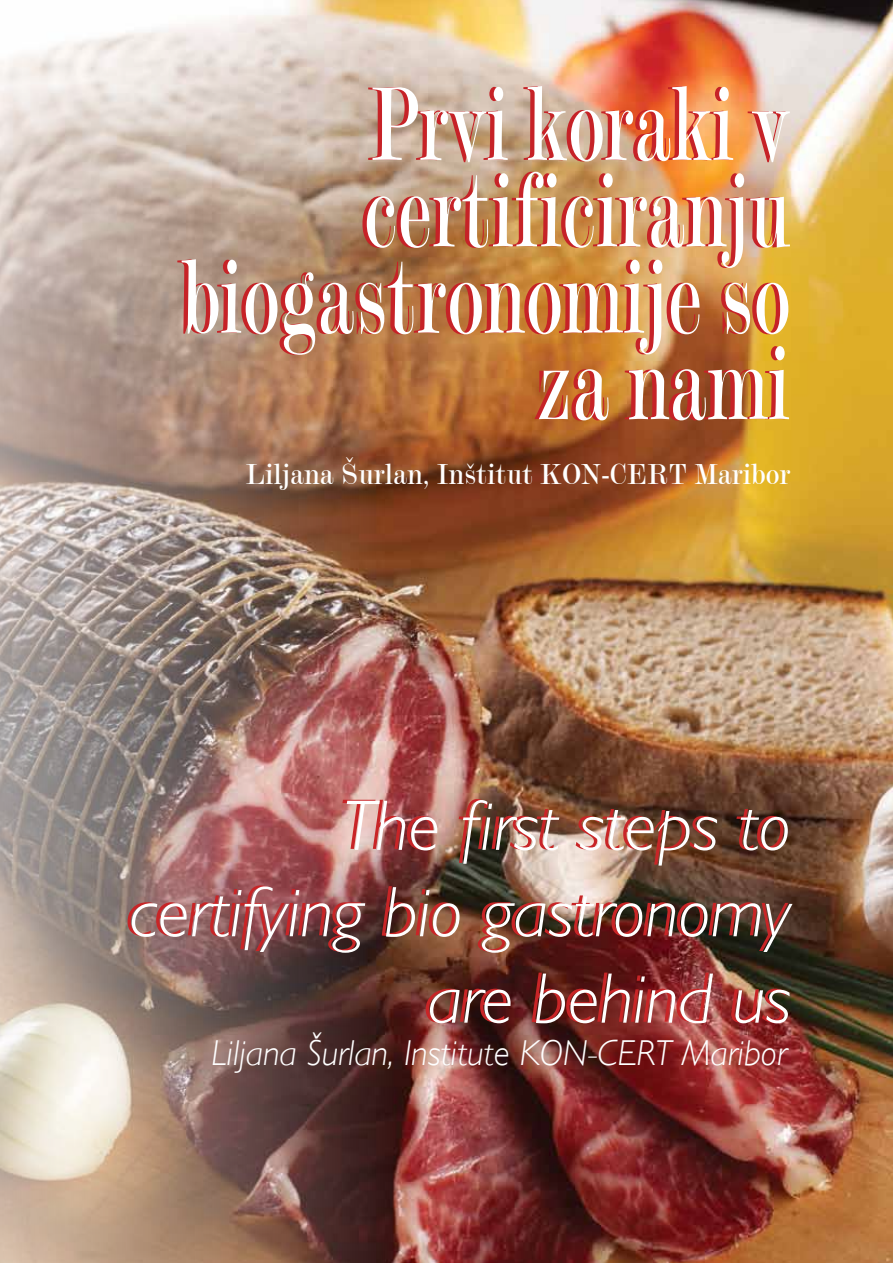
<style>
.page{position:relative;width:893px;height:1263px;background:#fff}
.page>*{position:absolute;margin:0;border:0;box-sizing:border-box;transform-origin:0 0}
.t1{font:108px/86.4px "Modern 20 BT Roman B";color:#fff;text-align:right;scale:.67 1}
.t2{font:italic 300 72px/86.4px "Gill Sans";color:#fff;text-align:right}
.t3{font:italic 300 36px "Gill Sans";color:#fff}
.t4{font:29.7px "Modern 20 BT Roman B";color:#fff;scale:.91 1}
</style>
<div class="page">
<img style="left:0;top:0;width:893px;height:1263px">
<h1 class="t1" style="left:183px;top:78px;width:909px">Prvi koraki v certificiranju biogastronomije so za nami</h1>
<p class="t4" style="left:246px;top:456px;width:600px">Liljana Šurlan, Inštitut KON-CERT Maribor</p>
<p class="t2" style="left:130px;top:784px;width:662px">The first steps to certifying bio gastronomy are behind us</p>
<p class="t3" style="left:212px;top:1032px;width:577px">Liljana Šurlan, Institute KON-CERT Maribor</p>
</div>
